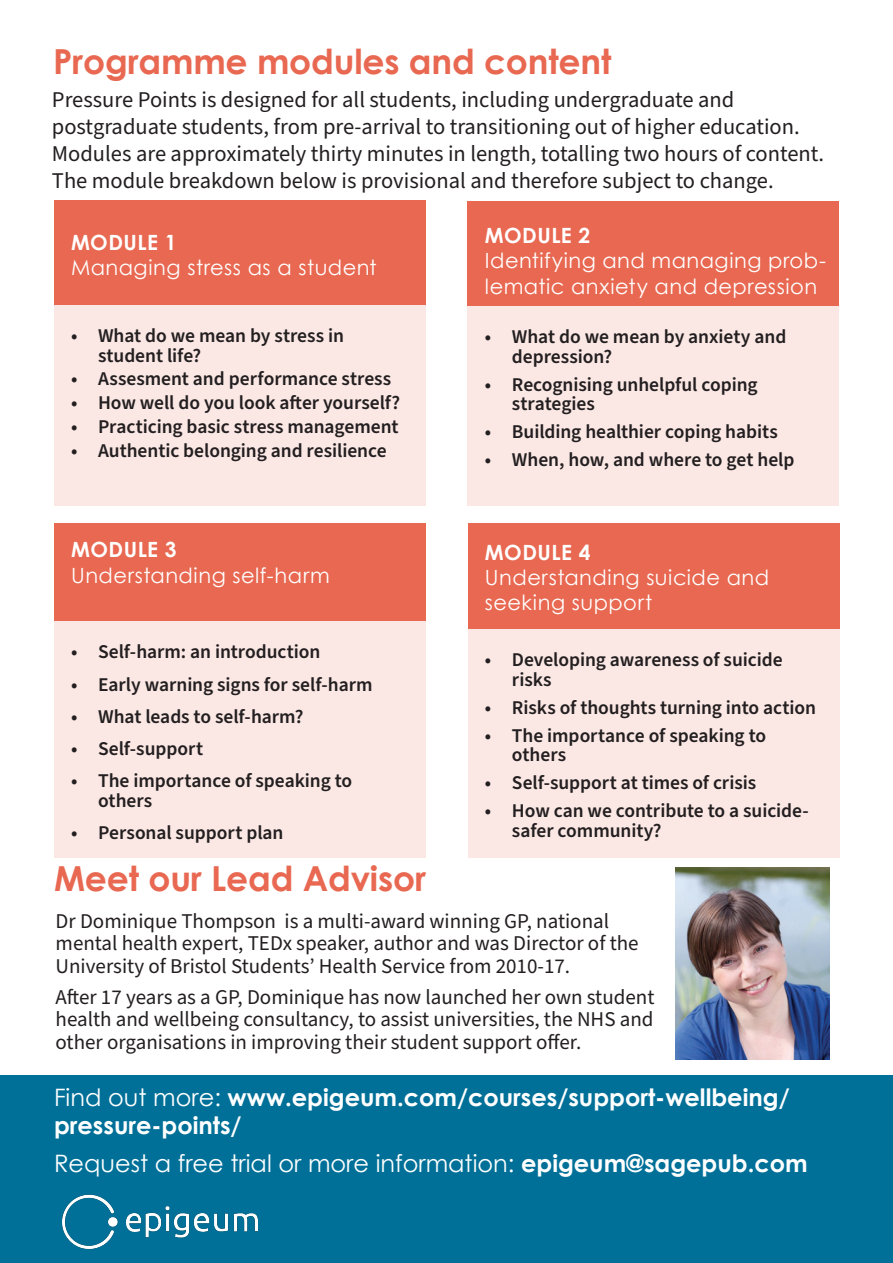
<style>
.page{position:relative;width:893px;height:1263px;background:#fff}
.page>*{position:absolute;margin:0;border:0;box-sizing:border-box;transform-origin:0 0}
.Second_Level_Heading{font:700 34.5px "Century Gothic";letter-spacing:-.005em;color:#e86851}
.t1{font:700 24px/28.8px "Century Gothic";color:#fff}
.t2{font:24px "Century Gothic";color:#fff}
.t3{font:22.5px/27px "Source Sans Pro";color:#231f20}
.text{font:21px/22.5px "Source Sans Pro";color:#231f20}
.t4{font:21px/25.2px "Century Gothic";letter-spacing:.025em;color:#fff}
.t5{font:700 21px "Century Gothic";letter-spacing:.025em;color:#fff}
.t6{font:600 19.5px/19.5px "Source Sans Pro";letter-spacing:-.005em;color:#231f20}
.s1{font-weight:400}
.s2{font-weight:700}
</style>
<div class="page">
<div style="left:0;top:1075px;width:893px;height:188px;background:#007098"></div>
<img style="left:675px;top:868px;width:154px;height:192px">
<div style="left:54px;top:200px;width:371px;height:106px;background:#e86851"></div>
<div style="left:54px;top:305px;width:371px;height:201px;background:#fbe8e5"></div>
<div style="left:468px;top:201px;width:371px;height:116px;background:#e86851"></div>
<div style="left:468px;top:306px;width:371px;height:200px;background:#fbe8e5"></div>
<div style="left:468px;top:523px;width:371px;height:106px;background:#e86851"></div>
<div style="left:468px;top:629px;width:371px;height:229px;background:#fbe8e5"></div>
<div style="left:54px;top:523px;width:371px;height:109px;background:#e86851"></div>
<div style="left:54px;top:621px;width:371px;height:237px;background:#fbe8e5"></div>
<img style="left:61px;top:1194px;width:196px;height:56px">
<p class="Second_Level_Heading" style="left:53px;top:35px;width:560px">Programme modules and content</p>
<p class="t3" style="left:52px;top:87px;width:774px">Pressure Points is designed for all students, including undergraduate and postgraduate students, from pre-arrival to transitioning out of higher education.<br>Modules are approximately thirty minutes in length, totalling two hours of content.</p>
<p class="t3" style="left:52px;top:168px;width:723px">The module breakdown below is provisional and therefore subject to change.</p>
<p class="t5" style="left:71px;top:226px;width:107px">MODULE 1</p>
<p class="t4" style="left:71px;top:255px;width:307px">Managing stress as a student</p>
<p class="t6" style="left:98px;top:326px;width:247px;text-indent:-27px">• What do we mean by stress in student life?</p>
<p class="t6" style="left:71px;top:370px;width:322px">• Assesment and performance stress</p>
<p class="t6" style="left:71px;top:393px;width:331px">• How well do you look after yourself?</p>
<p class="t6" style="left:71px;top:417px;width:329px">• Practicing basic stress management</p>
<p class="t6" style="left:71px;top:441px;width:317px">• Authentic belonging and resilience</p>
<p class="t5" style="left:71px;top:534px;width:107px">MODULE 3</p>
<p class="t4" style="left:71px;top:562px;width:260px">Understanding self-harm</p>
<p class="t6" style="left:71px;top:643px;width:251px">• Self-harm: an introduction</p>
<p class="t6" style="left:71px;top:675px;width:303px">• Early warning signs for self-harm</p>
<p class="t6" style="left:71px;top:707px;width:234px">• What leads to self-harm?</p>
<p class="t6" style="left:71px;top:740px;width:133px">• Self-support</p>
<p class="t6" style="left:98px;top:772px;width:256px;text-indent:-27px">• The importance of speaking to others</p>
<p class="t6" style="left:71px;top:824px;width:214px">• Personal support plan</p>
<p class="Second_Level_Heading" style="left:54px;top:853px;width:373px">Meet our Lead Advisor</p>
<p class="t5" style="left:485px;top:220px;width:107px">MODULE 2</p>
<p class="t4" style="left:485px;top:248px;width:343px">Identifying and managing prob&shy;lematic anxiety and depression</p>
<p class="t6" style="left:512px;top:328px;width:276px;text-indent:-27px">• What do we mean by anxiety and depression?</p>
<p class="t6" style="left:512px;top:375px;width:247px;text-indent:-27px">• Recognising unhelpful coping strategies</p>
<p class="t6" style="left:485px;top:423px;width:294px">• Building healthier coping habits</p>
<p class="t6" style="left:485px;top:451px;width:311px">• When, how, and where to get help</p>
<p class="t5" style="left:485px;top:536px;width:107px">MODULE 4</p>
<p class="t4" style="left:485px;top:565px;width:286px">Understanding suicide and seeking support</p>
<p class="t6" style="left:512px;top:651px;width:272px;text-indent:-27px">• Developing awareness of suicide risks</p>
<p class="t6" style="left:485px;top:698px;width:333px">• Risks of thoughts turning into action</p>
<p class="t6" style="left:512px;top:726px;width:256px;text-indent:-27px">• The importance of speaking to others</p>
<p class="t6" style="left:485px;top:774px;width:273px">• Self-support at times of crisis</p>
<p class="t6" style="left:512px;top:802px;width:298px;text-indent:-27px">• How can we contribute to a suicide&shy;safer community?</p>
<p class="text" style="left:56px;top:910px;width:584px">Dr Dominique Thompson is a multi-award winning GP, national mental health expert, TEDx speaker, author and was Director of the<br>University of Bristol Students’ Health Service from 2010-17.</p>
<p class="text" style="left:56px;top:986px;width:600px;text-align:justify">After 17 years as a GP, Dominique has now launched her own student health and wellbeing consultancy, to assist universities, the NHS and other organisations in improving their student support offer.</p>
<p class="t1" style="left:54px;top:1081px;width:737px"><span class="s1">Find out more:</span> www.epigeum.com/courses/support-wellbeing/ pressure-points/</p>
<p class="t2" style="left:54px;top:1146px;width:755px">Request a free trial or more information: <span class="s2">epigeum@sagepub.com</span></p>
</div>
